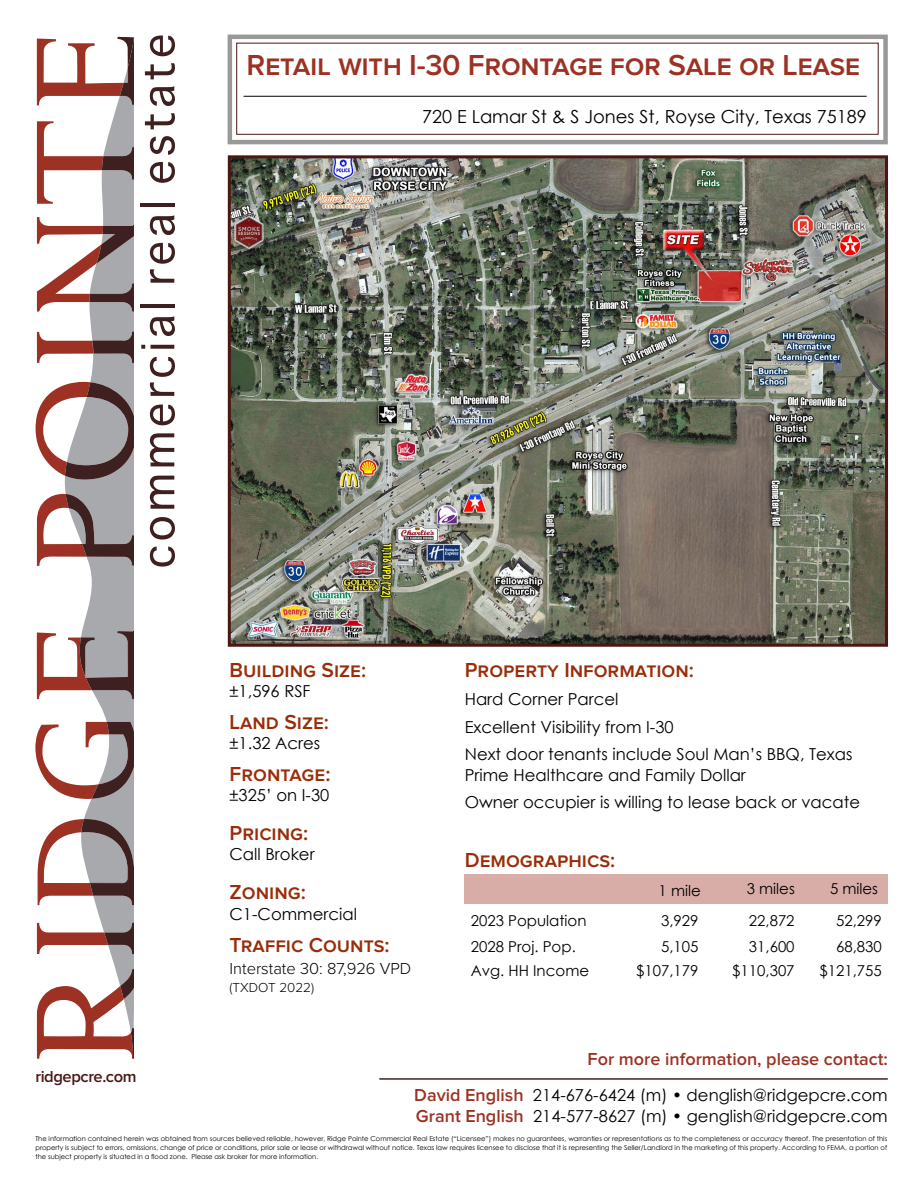
<style>
.page{position:relative;width:918px;height:1188px;background:#fff}
.page>*{position:absolute;margin:0;border:0;box-sizing:border-box;transform-origin:0 0}
.t1{font:600 30px "Proxima Nova";letter-spacing:-.01em;color:#9d3224}
.t2{font:600 21px "Proxima Nova";color:#992d09}
.t3{font:18px "Century Gothic";color:#000}
.t4{font:600 18px "Proxima Nova";color:#9d3224}
.t5{font:16.5px/27.8px "Century Gothic";color:#000}
.t6{font:300 16.5px "Proxima Nova";color:#000}
.t7{font:600 16.5px "Proxima Nova";letter-spacing:-.025em;color:#4a1713}
.t8{font:15px "Century Gothic";color:#000}
.t9{font:300 13.5px "Proxima Nova";color:#000}
.t10{font:6.75px/9px "Century Gothic";color:#000;text-align:justify}
.s1{font-family:"Proxima Nova";font-weight:600;font-size:18px;color:#9d3224}
</style>
<div class="page">
<svg style="left:35px;top:36px;width:100px;height:1023px"></svg>
<svg style="left:150px;top:547px;width:25px;height:20px"></svg>
<svg style="left:150px;top:517px;width:25px;height:23px"></svg>
<svg style="left:150px;top:476px;width:24px;height:33px"></svg>
<svg style="left:150px;top:433px;width:24px;height:33px"></svg>
<svg style="left:150px;top:405px;width:25px;height:20px"></svg>
<svg style="left:150px;top:357px;width:25px;height:39px"></svg>
<svg style="left:151px;top:345px;width:23px;height:4px"></svg>
<svg style="left:141px;top:345px;width:4px;height:4px"></svg>
<svg style="left:150px;top:316px;width:25px;height:20px"></svg>
<hr style="left:140px;top:304px;width:34px;height:4px;background:#3f2021">
<svg style="left:150px;top:243px;width:25px;height:40px"></svg>
<svg style="left:150px;top:215px;width:25px;height:20px"></svg>
<hr style="left:140px;top:203px;width:34px;height:4px;background:#3f2021">
<svg style="left:150px;top:162px;width:25px;height:21px"></svg>
<svg style="left:150px;top:136px;width:25px;height:19px"></svg>
<svg style="left:145px;top:113px;width:30px;height:16px"></svg>
<svg style="left:150px;top:86px;width:25px;height:20px"></svg>
<svg style="left:145px;top:63px;width:30px;height:16px"></svg>
<svg style="left:150px;top:35px;width:25px;height:21px"></svg>
<div style="left:128px;top:30px;width:10px;height:7px;background:#fff"></div>
<svg style="left:228px;top:35px;width:660px;height:109px"></svg>
<div style="left:237px;top:43px;width:641px;height:91px;background:#fff"></div>
<hr style="left:244px;top:96px;width:623px;height:1px;background:#000">
<hr style="left:379px;top:1078px;width:509px;height:2px;background:#3f2021">
<div style="left:465px;top:875px;width:423px;height:29px;background:#d8ada8"></div>
<img style="left:232px;top:159px;width:652px;height:484px">
<div style="left:228px;top:155px;width:660px;height:492px;border:3px solid #4a1713"></div>
<h1 class="t1" style="left:247px;top:51px;width:615px">Retail with I-30 Frontage for Sale or Lease</h1>
<h3 class="t3" style="left:422px;top:104px;width:446px">720 E Lamar St &amp; S Jones St, Royse City, Texas 75189</h3>
<h3 class="t7" style="left:35px;top:1069px;width:103px">ridgepcre.com</h3>
<h2 class="t2" style="left:230px;top:661px;width:138px">Building Size:</h2>
<h3 class="t5" style="left:230px;top:677px;width:82px">±1,596 RSF</h3>
<h2 class="t2" style="left:230px;top:712px;width:101px">Land Size:</h2>
<h3 class="t5" style="left:230px;top:729px;width:92px">±1.32 Acres</h3>
<h2 class="t2" style="left:230px;top:764px;width:102px">Frontage:</h2>
<h3 class="t5" style="left:230px;top:780px;width:101px">±325’ on I-30</h3>
<h2 class="t2" style="left:230px;top:823px;width:80px">Pricing:</h2>
<h3 class="t5" style="left:230px;top:839px;width:87px">Call Broker</h3>
<h2 class="t2" style="left:230px;top:882px;width:78px">Zoning:</h2>
<h3 class="t5" style="left:230px;top:900px;width:129px">C1-Commercial</h3>
<h2 class="t2" style="left:230px;top:936px;width:161px">Traffic Counts:</h2>
<h3 class="t6" style="left:230px;top:961px;width:183px">Interstate 30: 87,926 VPD</h3>
<h3 class="t9" style="left:230px;top:981px;width:86px">(TXDOT 2022)</h3>
<h2 class="t2" style="left:465px;top:661px;width:231px">Property Information:</h2>
<h3 class="t5" style="left:465px;top:685px;width:389px">Hard Corner Parcel<br>Excellent Visibility from I-30<br>Next door tenants include Soul Man’s BBQ, Texas</h3>
<h3 class="t5" style="left:465px;top:762px;width:397px;line-height:26.5px">Prime Healthcare and Family Dollar<br>Owner occupier is willing to lease back or vacate</h3>
<h2 class="t2" style="left:465px;top:850px;width:152px">Demographics:</h2>
<h3 class="t8" style="left:659px;top:880px;width:44px">1 mile</h3>
<h3 class="t8" style="left:747px;top:878px;width:50px">3 miles</h3>
<h3 class="t8" style="left:830px;top:878px;width:50px">5 miles</h3>
<h3 class="t8" style="left:471px;top:910px;width:117px">2023 Population</h3>
<h3 class="t8" style="left:661px;top:910px;width:39px">3,929</h3>
<h3 class="t8" style="left:749px;top:910px;width:47px">22,872</h3>
<h3 class="t8" style="left:836px;top:910px;width:47px">52,299</h3>
<h3 class="t8" style="left:471px;top:936px;width:107px">2028 Proj. Pop.</h3>
<h3 class="t8" style="left:661px;top:936px;width:39px">5,105</h3>
<h3 class="t8" style="left:749px;top:936px;width:47px">31,600</h3>
<h3 class="t8" style="left:836px;top:936px;width:47px">68,830</h3>
<h3 class="t8" style="left:471px;top:960px;width:120px">Avg. HH Income</h3>
<h3 class="t8" style="left:636px;top:960px;width:64px">$107,179</h3>
<h3 class="t8" style="left:732px;top:960px;width:64px">$110,307</h3>
<h3 class="t8" style="left:820px;top:960px;width:64px">$121,755</h3>
<h3 class="t4" style="left:588px;top:1051px;width:302px">For more information, please contact:</h3>
<h3 class="t5" style="left:414px;top:1084px;width:475px;line-height:21.6px"><span class="s1">David English</span> 214-676-6424 (m) • denglish@ridgepcre.com<br><span class="s1">Grant English</span> 214-577-8627 (m) • genglish@ridgepcre.com</h3>
<p class="t10" style="left:35px;top:1134px;width:853px">The information contained herein was obtained from sources believed reliable, however, Ridge Pointe Commercial Real Estate (“Licensee”) makes no guarantees, warranties or representations as to the completeness or accuracy thereof. The presentation of this property is subject to errors, omissions, change of price or conditions, prior sale or lease or withdrawal without notice. Texas law requires licensee to disclose that it is representing the Seller/Landlord in the marketing of this property. According to FEMA, a portion of the subject property is situated in a flood zone. Please ask broker for more information.</p>
</div>
